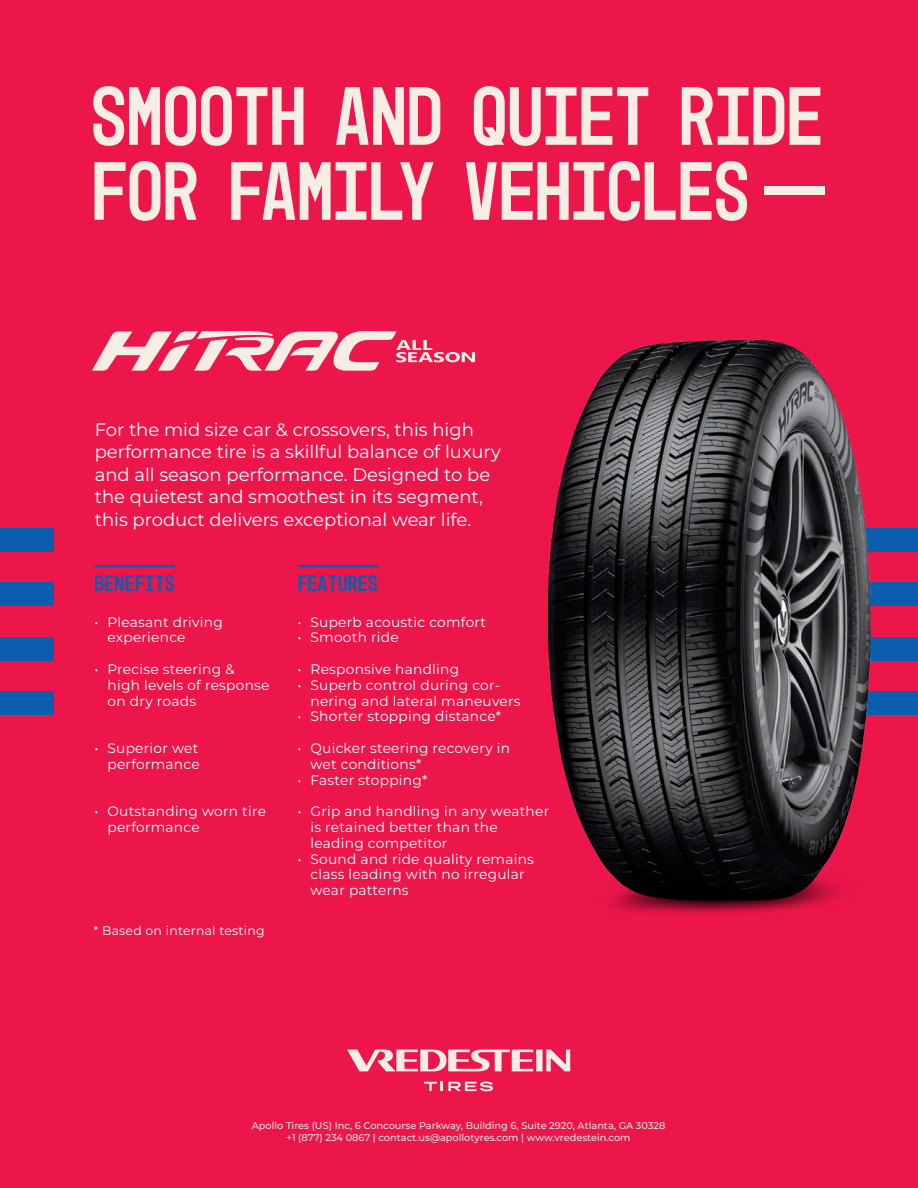
<style>
.page{position:relative;width:918px;height:1188px;background:#ed164b}
.page>*{position:absolute;margin:0;border:0;box-sizing:border-box;transform-origin:0 0}
.t1{font:83.7px/75px "Mono 45 Headline VREDESTEIN";letter-spacing:-.01em;color:#f6ede4}
.t2{font:22.95px "Mono 45 Headline VREDESTEIN";color:#0a5ead}
.t3{font:18px/22.5px "Montserrat";color:#fff}
.t4{font:13.8px/15.8px "Montserrat";letter-spacing:.02em;color:#fff}
.t5{font:12.45px "Montserrat";letter-spacing:.02em;color:#fff}
.t6{font:500 9.75px/11.7px "Montserrat";color:#e7e1e2;text-align:center}
</style>
<div class="page">
<div style="left:764px;top:186px;width:60px;height:9px;background:#f6ede4"></div>
<svg style="left:92px;top:331px;width:363px;height:40px"></svg>
<svg style="left:347px;top:1050px;width:223px;height:21px"></svg>
<svg style="left:424px;top:1082px;width:69px;height:9px"></svg>
<hr style="left:94px;top:565px;width:81px;height:2px;background:#0a5ead">
<hr style="left:298px;top:565px;width:80px;height:2px;background:#0a5ead">
<div style="left:0;top:691px;width:54px;height:23px;background:#0a5ead"></div>
<div style="left:0;top:583px;width:54px;height:23px;background:#0a5ead"></div>
<div style="left:0;top:637px;width:54px;height:23px;background:#0a5ead"></div>
<div style="left:0;top:529px;width:54px;height:23px;background:#0a5ead"></div>
<img style="left:455px;top:339px;width:463px;height:575px">
<h1 class="t1" style="left:90px;top:80px;width:734px">SMOOTH AND QUIET RIDE<br>FOR FAMILY VEHICLES</h1>
<h3 class="t3" style="left:95px;top:417px;width:408px">For the mid size car &amp; crossovers, this high performance tire is a skillful balance of luxury and all season performance. Designed to be the quietest and smoothest in its segment, this product delivers exceptional wear life.</h3>
<h2 class="t2" style="left:94px;top:570px;width:82px">BENEFITS</h2>
<h2 class="t2" style="left:298px;top:570px;width:82px">FEATURES</h2>
<p class="t4" style="left:107px;top:613px;width:117px;text-indent:-13px">• Pleasant driving experience</p>
<p class="t4" style="left:107px;top:661px;width:164px;text-indent:-13px">• Precise steering &amp; high levels of response on dry roads</p>
<p class="t4" style="left:94px;top:740px;width:107px;text-align:right">• Superior wet performance</p>
<p class="t4" style="left:107px;top:803px;width:160px;text-indent:-13px">• Outstanding worn tire performance</p>
<p class="t4" style="left:298px;top:613px;width:190px">• Superb acoustic comfort</p>
<p class="t4" style="left:298px;top:629px;width:103px">• Smooth ride</p>
<p class="t4" style="left:298px;top:661px;width:163px">• Responsive handling</p>
<p class="t4" style="left:310px;top:677px;width:212px;text-indent:-13px">• Superb control during cor&shy;nering and lateral maneuvers</p>
<p class="t4" style="left:298px;top:708px;width:205px">• Shorter stopping distance*</p>
<p class="t4" style="left:310px;top:740px;width:201px;text-indent:-13px">• Quicker steering recovery in wet conditions*</p>
<p class="t4" style="left:298px;top:771px;width:131px">• Faster stopping*</p>
<p class="t4" style="left:310px;top:803px;width:240px;text-indent:-13px">• Grip and handling in any weather is retained better than the leading competitor</p>
<p class="t4" style="left:310px;top:850px;width:225px;text-indent:-13px">• Sound and ride quality remains class leading with no irregular wear patterns</p>
<p class="t5" style="left:94px;top:922px;width:173px">* Based on internal testing</p>
<p class="t6" style="left:252px;top:1120px;width:415px">Apollo Tires (US) Inc, 6 Concourse Parkway, Building 6, Suite 2920, Atlanta, GA 30328 +1 (877) 234 0867 | contact.us@apollotyres.com | www.vredestein.com</p>
</div>
